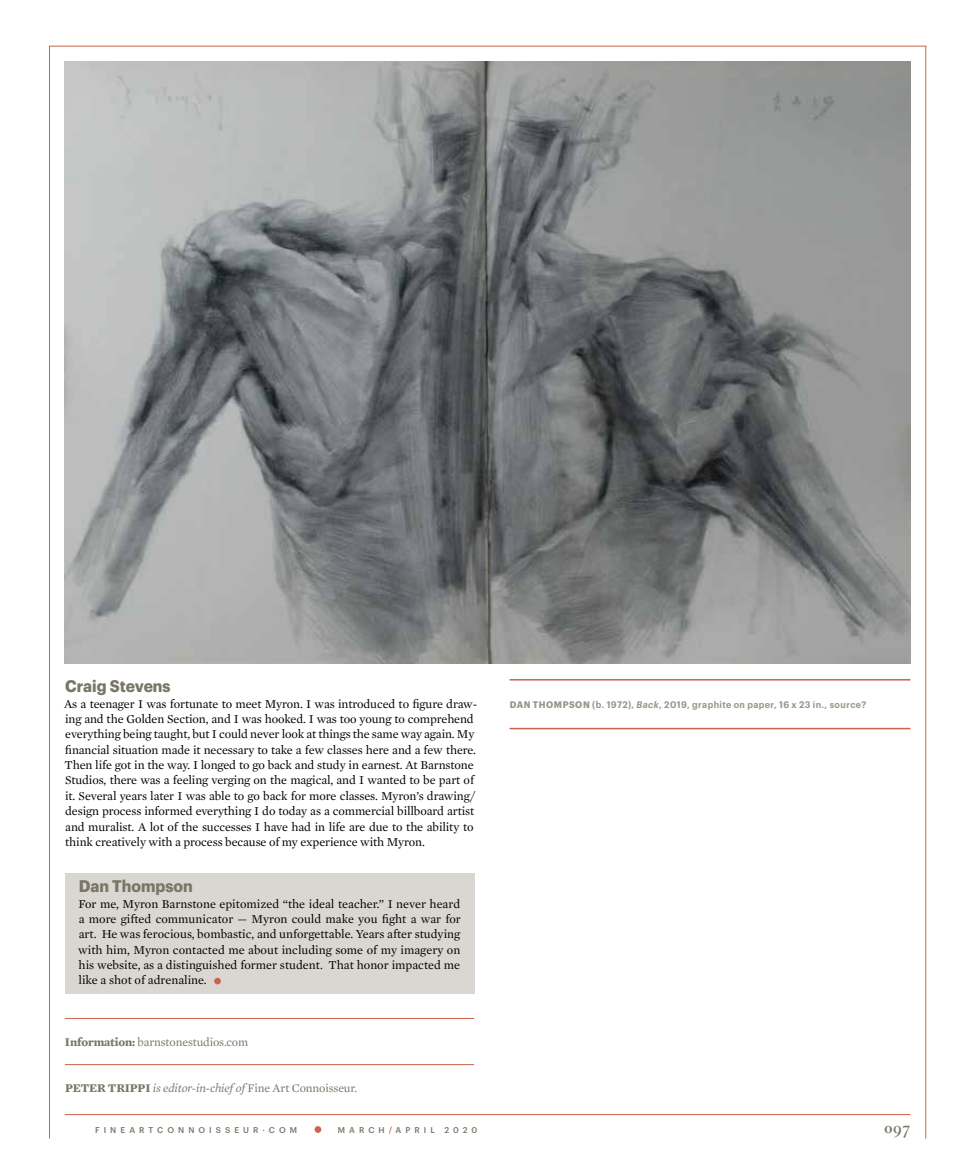
<style>
.page{position:relative;width:972px;height:1175px;background:#fff}
.page>*{position:absolute;margin:0;border:0;box-sizing:border-box;transform-origin:0 0}
.t1{font:700 16.5px "Graphik Narrow";color:#7a7667}
.t2{font:700 16.5px "Caslon Classico";color:#7a7667}
.t3{font:12.3px/15.3px "Mercury Text G1";letter-spacing:-.01em;color:#000}
.t4{font:italic 12px "Mercury Text G1";letter-spacing:-.01em;color:#7a7667}
.t5{font:12px "Mercury Text G1";letter-spacing:-.01em;color:#7a7667}
.t6{font:600 9.3px "Graphik Narrow";letter-spacing:.045em;color:#9a9589}
.t7{font:500 8.25px "Graphik";letter-spacing:.485em;color:#7a7667}
.s1{font-weight:700}
.s2{font-weight:700;font-style:normal}
.s3{font-style:normal}
.s4{font-style:italic}
.s5{color:#c9644a}
</style>
<div class="page">
<hr style="left:65px;top:1114px;width:845px;height:1px;background:#c9644a">
<hr style="left:50px;top:46px;width:876px;height:1px;background:#c9644a">
<hr style="left:49px;top:46px;width:1px;height:1092px;background:#c9644a">
<hr style="left:925px;top:46px;width:1px;height:1092px;background:#c9644a">
<svg style="left:315px;top:1126px;width:6px;height:6px"></svg>
<div style="left:65px;top:873px;width:409px;height:28px;background:#dad7d2"></div>
<div style="left:65px;top:891px;width:409px;height:102px;background:#dad7d2"></div>
<hr style="left:65px;top:1018px;width:409px;height:1px;background:#c9644a">
<hr style="left:65px;top:1064px;width:409px;height:1px;background:#c9644a">
<div style="left:214px;top:977px;width:7px;height:7px;background:#c9644a;border-radius:50%"></div>
<img style="left:65px;top:62px;width:845px;height:601px">
<hr style="left:510px;top:679px;width:400px;height:1px;background:#c9644a">
<hr style="left:510px;top:728px;width:400px;height:1px;background:#c9644a">
<h1 class="t1" style="left:65px;top:676px;width:107px">Craig Stevens</h1>
<p class="t3" style="left:64px;top:695px;width:415px">As a teenager I was fortunate to meet Myron. I was introduced to figure draw&shy;ing and the Golden Section, and I was hooked. I was too young to comprehend everything being taught, but I could never look at things the same way again. My financial situation made it necessary to take a few classes here and a few there.<br>Then life got in the way. I longed to go back and study in earnest. At Barnstone Studios, there was a feeling verging on the magical, and I wanted to be part of it. Several years later I was able to go back for more classes. Myron’s drawing/ design process informed everything I do today as a commercial billboard artist and muralist. A lot of the successes I have had in life are due to the ability to think creatively with a process because of my experience with Myron.</p>
<h1 class="t1" style="left:79px;top:876px;width:115px">Dan Thompson</h1>
<p class="t3" style="left:78px;top:895px;width:384px;text-align:justify">For me, Myron Barnstone epitomized “the ideal teacher.” I never heard a more gifted communicator — Myron could make you fight a war for art. He was ferocious, bombastic, and unforgettable. Years after studying with him, Myron contacted me about including some of my imagery on his website, as a distinguished former student. That honor impacted me like a shot of adrenaline.</p>
<p class="t5" style="left:65px;top:1033px;width:185px"><span class="s1">Information:</span> barnstonestudios.com</p>
<p class="t4" style="left:65px;top:1079px;width:294px"><span class="s2">PETER TRIPPI</span> is editor-in-chief of <span class="s3">Fine Art Connoisseur.</span></p>
<p class="t6" style="left:510px;top:698px;width:358px"><span class="s1">DAN THOMPSON</span> (b. 1972), <span class="s4">Back</span>, 2019, graphite on paper, 16 x 23 in., source?</p>
<p class="t7" style="left:95px;top:1124px;width:204px">FINEARTCONNOISSEUR·COM</p>
<p class="t7" style="left:338px;top:1124px;width:141px">MARCH<span class="s5">/</span>APRIL 2020</p>
<h1 class="t2" style="left:884px;top:1117px;width:28px">097</h1>
</div>
